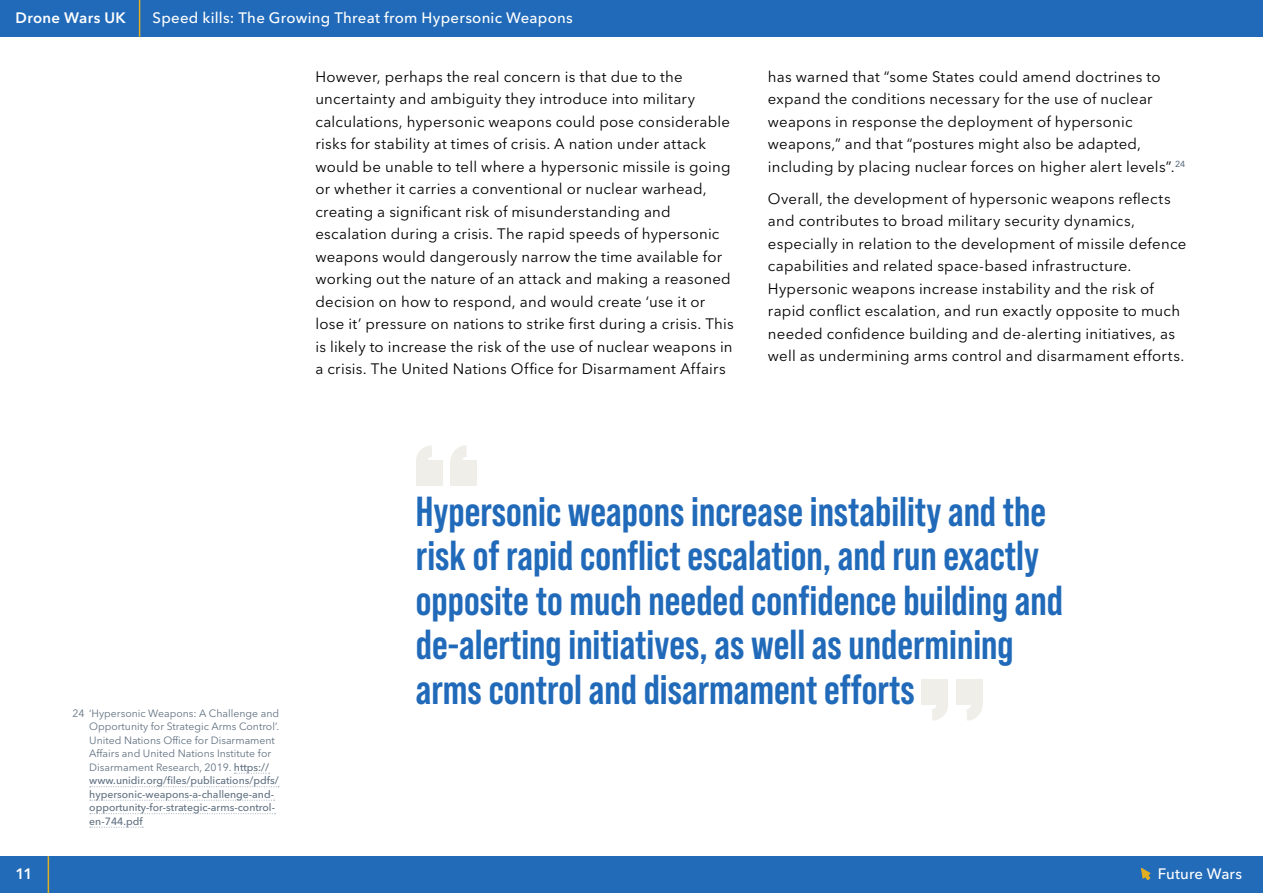
<style>
.page{position:relative;width:1263px;height:893px;background:#fff}
.page>*{position:absolute;margin:0;border:0;box-sizing:border-box;transform-origin:0 0}
.Pull_quote{font:700 41.85px/44.5px "Bebas Neue Pro";color:#216ab9}
.Body{font:15px/22.5px "Avenir Next LT Pro";letter-spacing:.015em;color:#000}
.t1{font:500 15px "Avenir Next LT Pro";letter-spacing:.015em;color:#fff}
.t2{font:600 15px "Avenir Next LT Pro";letter-spacing:.02em;color:#fff}
.Footnote{font:10.5px/13.5px "Avenir Next LT Pro";color:#617181}
.s1{font-weight:500}
</style>
<div class="page">
<div style="left:0;top:856px;width:1263px;height:37px;background:#226bb8"></div>
<div style="left:0;top:0;width:1263px;height:37px;background:#216ab9"></div>
<svg style="left:1141px;top:868px;width:10px;height:12px"></svg>
<hr style="left:48px;top:856px;width:1px;height:37px;background:#e1af20">
<hr style="left:139px;top:0;width:1px;height:37px;background:#e1af20">
<svg style="left:234px;top:773px;width:36px;height:1px"></svg>
<svg style="left:90px;top:786px;width:189px;height:1px"></svg>
<svg style="left:90px;top:800px;width:185px;height:1px"></svg>
<svg style="left:90px;top:813px;width:185px;height:1px"></svg>
<svg style="left:90px;top:827px;width:53px;height:1px"></svg>
<div style="left:956px;top:680px;width:27px;height:25px;background:#f0eee8"></div>
<div style="left:922px;top:680px;width:26px;height:25px;background:#f0eee8"></div>
<svg style="left:921px;top:693px;width:62px;height:28px"></svg>
<div style="left:416px;top:461px;width:26px;height:25px;background:#f0eee8"></div>
<div style="left:451px;top:461px;width:26px;height:25px;background:#f0eee8"></div>
<svg style="left:416px;top:445px;width:61px;height:28px"></svg>
<p class="t2" style="left:16px;top:9px;width:112px">Drone Wars UK</p>
<p class="t1" style="left:153px;top:9px;width:422px">Speed kills: The Growing Threat from Hypersonic Weapons</p>
<p class="Body" style="left:315px;top:65px;width:420px">However, perhaps the real concern is that due to the uncertainty and ambiguity they introduce into military calculations, hypersonic weapons could pose considerable risks for stability at times of crisis. A nation under attack would be unable to tell where a hypersonic missile is going or whether it carries a conventional or nuclear warhead, creating a significant risk of misunderstanding and escalation during a crisis. The rapid speeds of hypersonic weapons would dangerously narrow the time available for working out the nature of an attack and making a reasoned decision on how to respond, and would create ‘use it or lose it’ pressure on nations to strike first during a crisis. This is likely to increase the risk of the use of nuclear weapons in a crisis. The United Nations Office for Disarmament Affairs</p>
<p class="Body" style="left:768px;top:65px;width:419px">has warned that “some States could amend doctrines to expand the conditions necessary for the use of nuclear weapons in response the deployment of hypersonic weapons,” and that “postures might also be adapted, including by placing nuclear forces on higher alert levels”.<sup>24</sup></p>
<p class="Body" style="left:768px;top:187px;width:420px">Overall, the development of hypersonic weapons reflects and contributes to broad military security dynamics, especially in relation to the development of missile defence capabilities and related space-based infrastructure.<br>Hypersonic weapons increase instability and the risk of rapid conflict escalation, and run exactly opposite to much needed confidence building and de-alerting initiatives, as well as undermining arms control and disarmament efforts.</p>
<p class="Footnote" style="left:89px;top:706px;width:191px;text-indent:-17px">24 ‘Hypersonic Weapons: A Challenge and Opportunity for Strategic Arms Control’.<br>United Nations Office for Disarmament Affairs and United Nations Institute for Disarmament Research, 2019. <span class="s1">https:// www.unidir.org/files/publications/pdfs/ hypersonic-weapons-a-challenge-and&shy;opportunity-for-strategic-arms-control&shy;en-744.pdf</span></p>
<p class="Pull_quote" style="left:416px;top:488px;width:648px">Hypersonic weapons increase instability and the risk of rapid conflict escalation, and run exactly opposite to much needed confidence building and de-alerting initiatives, as well as undermining arms control and disarmament efforts</p>
<p class="t2" style="left:16px;top:864px;width:19px">11</p>
<p class="t1" style="left:1158px;top:864px;width:86px">Future Wars</p>
</div>
